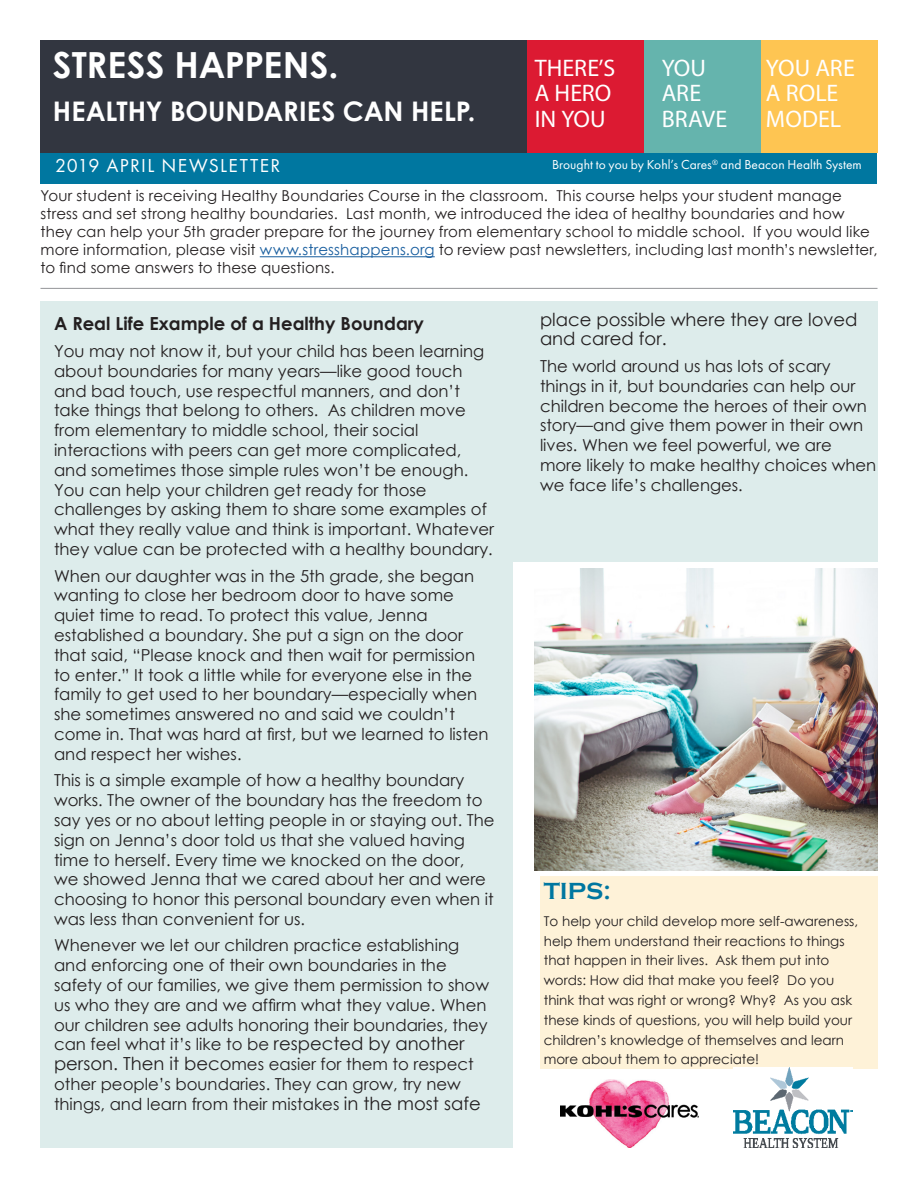
<style>
.page{position:relative;width:918px;height:1188px;background:#fff}
.page>*{position:absolute;margin:0;border:0;box-sizing:border-box;transform-origin:0 0}
.t1{font:700 36px "Century Gothic";color:#fff}
.t2{font:700 27px "Century Gothic";color:#fff}
.t3{font:24px/25.5px "Myriad Pro";letter-spacing:.005em;color:#fff}
.t4{font:700 24px "Copperplate Gothic";color:#0077a0}
.t5{font:19.5px "Futura PT";letter-spacing:.07em;color:#fff}
.t6{font:18px/19.8px "Century Gothic";color:#231f20}
.t7{font:700 18px "Century Gothic";color:#231f20}
.t8{font:16.5px/19.8px "Century Gothic";color:#231f20}
.t9{font:15px/18px "Century Gothic";letter-spacing:.01em;color:#231f20}
.t10{font:13.5px/19.8px "Century Gothic";color:#231f20}
.t11{font:13.5px "Futura PT";color:#fff}
.s1{color:#175d9e}
.s2{font-size:18px}
</style>
<div class="page">
<div style="left:40px;top:301px;width:473px;height:847px;background:#ddeceb"></div>
<div style="left:507px;top:301px;width:371px;height:261px;background:#ddeceb"></div>
<div style="left:540px;top:876px;width:338px;height:193px;background:#fef2d8"></div>
<div style="left:40px;top:148px;width:838px;height:36px;background:#0077a0"></div>
<div style="left:40px;top:40px;width:489px;height:113px;background:#323640"></div>
<hr style="left:260px;top:256px;width:175px;height:1px;background:#175d9e">
<div style="left:527px;top:40px;width:117px;height:113px;background:#dc1a32"></div>
<div style="left:644px;top:40px;width:117px;height:113px;background:#65b4ad"></div>
<div style="left:761px;top:40px;width:117px;height:113px;background:#fec552"></div>
<img style="left:535px;top:568px;width:343px;height:302px">
<hr style="left:40px;top:288px;width:838px;height:1px;background:#939598">
<img style="left:561px;top:1079px;width:137px;height:68px">
<img style="left:733px;top:1068px;width:119px;height:79px">
<p class="t1" style="left:53px;top:37px;width:287px">STRESS HAPPENS.</p>
<p class="t2" style="left:53px;top:90px;width:424px">HEALTHY BOUNDARIES CAN HELP.</p>
<p class="t5" style="left:55px;top:154px;width:227px">2019 APRIL NEWSLETTER</p>
<p class="t11" style="left:552px;top:157px;width:311px">Brought to you by Kohl’s Cares<sup>®</sup> and Beacon Health System</p>
<p class="t3" style="left:535px;top:55px;width:82px">THERE’S</p>
<p class="t3" style="left:535px;top:80px;width:78px">A HERO</p>
<p class="t3" style="left:535px;top:106px;width:72px">IN YOU</p>
<p class="t3" style="left:662px;top:55px;width:46px">YOU</p>
<p class="t3" style="left:662px;top:80px;width:41px">ARE</p>
<p class="t3" style="left:662px;top:106px;width:67px">BRAVE</p>
<p class="t3" style="left:766px;top:55px;width:90px">YOU ARE<br>A ROLE<br>MODEL</p>
<p class="t9" style="left:40px;top:187px;width:839px">Your student is receiving Healthy Boundaries Course in the classroom. This course helps your student manage stress and set strong healthy boundaries. Last month, we introduced the idea of healthy boundaries and how they can help your 5th grader prepare for the journey from elementary school to middle school. If you would like more information, please visit <span class="s1">www.stresshappens.org</span> to review past newsletters, including last month’s newsletter, to find some answers to these questions.</p>
<p class="t7" style="left:54px;top:310px;width:372px">A Real Life Example of a Healthy Boundary</p>
<p class="t8" style="left:54px;top:341px;width:442px">You may not know it, but your child has been learning about boundaries for many years—like good touch and bad touch, use respectful manners, and don’t take things that belong to others. As children move from elementary to middle school, their social interactions with peers can get more complicated, and sometimes those simple rules won’t be enough.<br>You can help your children get ready for those challenges by asking them to share some examples of what they really value and think is important. Whatever they value can be protected with a healthy boundary.</p>
<p class="t8" style="left:54px;top:565px;width:436px">When our daughter was in the 5th grade, she began wanting to close her bedroom door to have some quiet time to read. To protect this value, Jenna established a boundary. She put a sign on the door that said, “Please knock and then wait for permission to enter.” It took a little while for everyone else in the family to get used to her boundary—especially when she sometimes answered no and said we couldn’t come in. That was hard at first, but we learned to listen and respect her wishes.</p>
<p class="t8" style="left:54px;top:770px;width:442px">This is a simple example of how a healthy boundary works. The owner of the boundary has the freedom to say yes or no about letting people in or staying out. The sign on Jenna’s door told us that she valued having time to herself. Every time we knocked on the door,<br>we showed Jenna that we cared about her and were choosing to honor this personal boundary even when it was less than convenient for us.</p>
<p class="t8" style="left:54px;top:935px;width:437px">Whenever we let our children practice establishing and enforcing one of their own boundaries in the safety of our families, we give them permission to show us who they are and we affirm what they value. When our children see adults honoring their boundaries, they can feel what it’s like to be <span class="s2">respected by another person. Then it beco</span>mes easier for them to respect other people’s boundaries. They can grow, try new things, and learn from their mistakes <span class="s2">in the most safe</span></p>
<p class="t6" style="left:540px;top:309px;width:319px">place possible where they are loved and cared for.</p>
<p class="t8" style="left:540px;top:356px;width:338px">The world around us has lots of scary things in it, but boundaries can help our children become the heroes of their own story—and give them power in their own lives. When we feel powerful, we are more likely to make healthy choices when we face life’s challenges.</p>
<p class="t4" style="left:544px;top:878px;width:69px">TIPS:</p>
<p class="t10" style="left:544px;top:911px;width:316px">To help your child develop more self-awareness, help them understand their reactions to things that happen in their lives. Ask them put into words: How did that make you feel? Do you think that was right or wrong? Why? As you ask these kinds of questions, you will help build your children’s knowledge of themselves and learn more about them to appreciate!</p>
</div>
